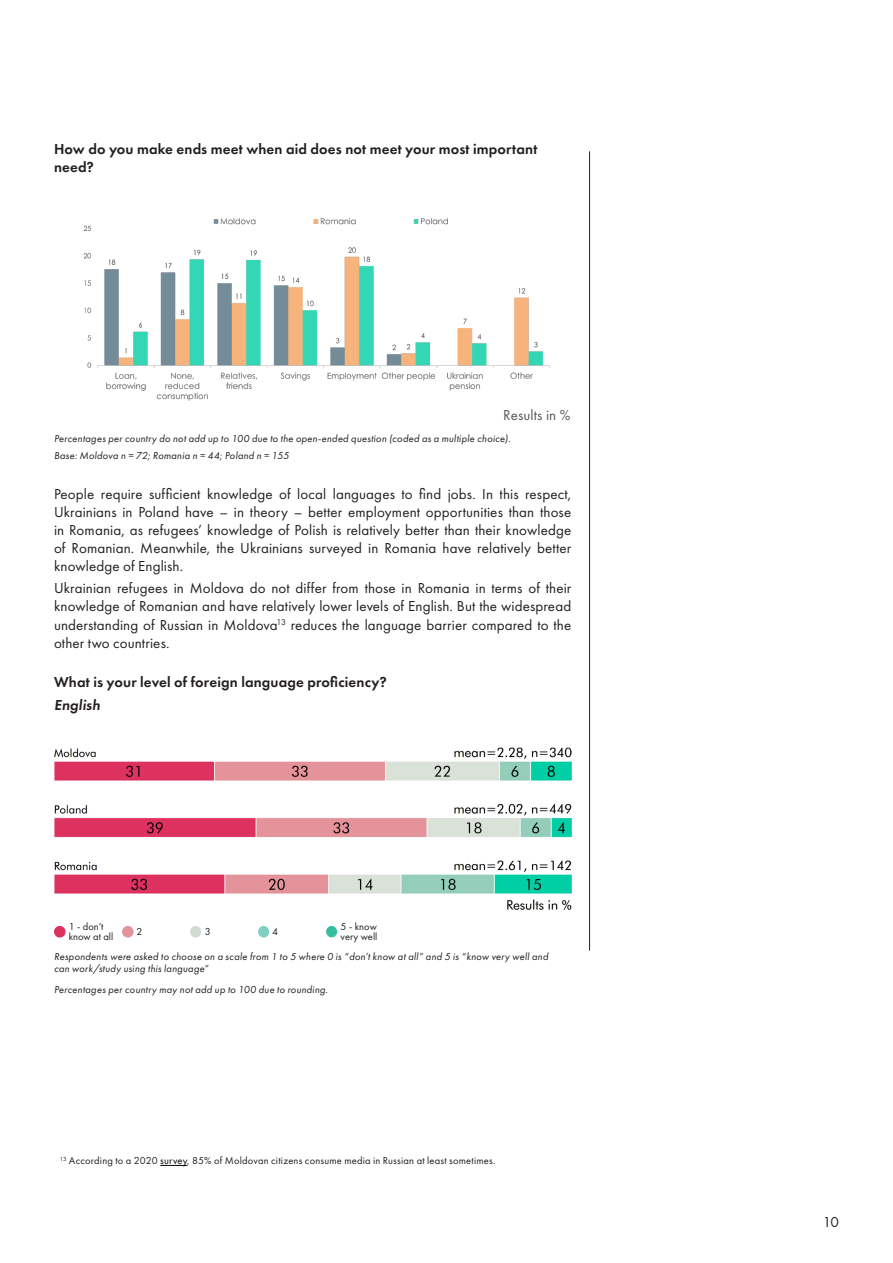
<style>
.page{position:relative;width:893px;height:1263px;background:#fff}
.page>*{position:absolute;margin:0;border:0;box-sizing:border-box;transform-origin:0 0}
.t1{font:15px/18px "Futura PT";letter-spacing:.01em;color:#231f20;text-align:justify}
.t2{font:600 15px/18px "Futura PT";letter-spacing:.01em;color:#231f20}
.t3{font:15px "Futura PT";letter-spacing:.01em;color:#57585a}
.t4{font:italic 600 15px "Futura PT";letter-spacing:.015em;color:#231f20}
.t5{font:italic 10.5px/12.6px "Futura PT";letter-spacing:.02em;color:#231f20}
.Body{font:10.5px "Futura PT";letter-spacing:.02em;color:#231f20}
.Body-2{font:10.5px/10.5px "Futura PT";color:#231f20}
.s1{color:#040503}
</style>
<div class="page">
<hr style="left:589px;top:151px;width:1px;height:800px;background:#231f20">
<img style="left:83px;top:218px;width:467px;height:183px">
<img style="left:54px;top:747px;width:517px;height:163px">
<div style="left:54px;top:926px;width:12px;height:11px;background:#dd325f;border-radius:50%"></div>
<div style="left:122px;top:926px;width:12px;height:11px;background:#e3939d;border-radius:50%"></div>
<div style="left:190px;top:926px;width:11px;height:11px;background:#d0dbd3;border-radius:50%"></div>
<div style="left:258px;top:926px;width:11px;height:11px;background:#83cec3;border-radius:50%"></div>
<div style="left:326px;top:926px;width:11px;height:11px;background:#34bd9e;border-radius:50%"></div>
<svg style="left:160px;top:1165px;width:27px;height:1px"></svg>
<h1 class="t2" style="left:54px;top:140px;width:485px">How do you make ends meet when aid does not meet your most important need?</h1>
<h1 class="t3" style="left:503px;top:406px;width:69px">Results in %</h1>
<h1 class="t5" style="left:54px;top:432px;width:458px">Percentages per country do not add up to 100 due to the open-ended question (coded as a multiple choice).</h1>
<h1 class="t5" style="left:54px;top:449px;width:237px">Base: Moldova n = 72; Romania n = 44; Poland n = 155</h1>
<h1 class="t1" style="left:54px;top:485px;width:519px">People require sufficient knowledge of local languages to find jobs. In this respect, Ukrainians in Poland have – in theory – better employment opportunities than those in Romania, as refugees’ knowledge of Polish is relatively better than their knowledge of Romanian. Meanwhile, the Ukrainians surveyed in Romania have relatively better knowledge of English.</h1>
<h1 class="t1" style="left:54px;top:579px;width:519px">Ukrainian refugees in Moldova do not differ from those in Romania in terms of their knowledge of Romanian and have relatively lower levels of English. But the widespread understanding of Russian in Moldova<sup>13</sup> reduces the language barrier compared to the other two countries.</h1>
<h1 class="t2" style="left:54px;top:673px;width:334px">What is your level of foreign language proficiency?</h1>
<h1 class="t4" style="left:54px;top:695px;width:48px">English</h1>
<p class="Body-2" style="left:69px;top:921px;width:46px">1 - don’t know at all</p>
<p class="Body" style="left:137px;top:926px;width:7px">2</p>
<p class="Body" style="left:205px;top:926px;width:7px">3</p>
<p class="Body" style="left:272px;top:926px;width:7px">4</p>
<p class="Body-2" style="left:341px;top:921px;width:38px">5 - know very well</p>
<h1 class="t5" style="left:54px;top:950px;width:496px">Respondents were asked to choose on a scale from 1 to 5 where 0 is “don’t know at all” and 5 is “know very well and can work/study using this language”</h1>
<h1 class="t5" style="left:54px;top:983px;width:275px">Percentages per country may not add up to 100 due to rounding.</h1>
<h1 class="Body" style="left:60px;top:1155px;width:437px"><sup>13</sup> According to a 2020 <span class="s1">survey</span>, 85% of Moldovan citizens consume media in Russian at least sometimes.</h1>
<p class="t1" style="left:823px;top:1213px;width:18px">10</p>
</div>
